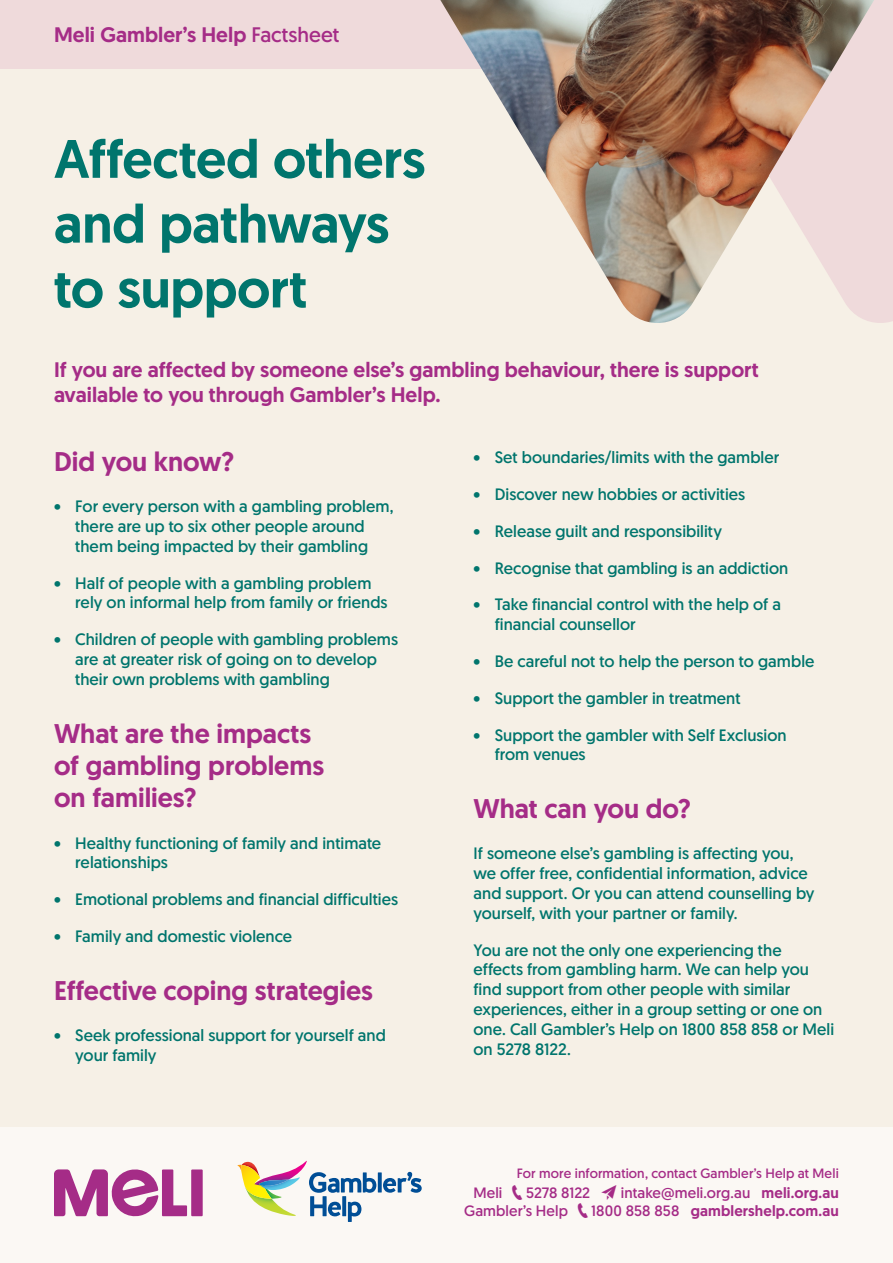
<style>
.page{position:relative;width:893px;height:1263px;background:#f6f0e6}
.page>*{position:absolute;margin:0;border:0;box-sizing:border-box;transform-origin:0 0}
.t1{font:500 54px/64.8px "Geomanist";letter-spacing:-.005em;color:#00756d}
.t2{font:500 27px/32.4px "Geomanist";color:#a52c87}
.t3{font:500 21px/25.2px "Geomanist";color:#a52c87}
.t4{font:16.5px/19.8px "Geomanist";letter-spacing:.005em;color:#00756d}
.t5{font:15px "Geomanist";letter-spacing:.005em;color:#a52c87}
.t6{font:500 15px "Geomanist";letter-spacing:.01em;color:#a52c87}
.t7{font:13.5px "Geomanist";letter-spacing:.01em;color:#a52c87}
.s1{font-weight:400}
.s2{font-weight:500}
</style>
<div class="page">
<div style="left:0;top:1127px;width:893px;height:136px;background:#fbf8f4"></div>
<svg style="left:54px;top:1169px;width:133px;height:47px"></svg>
<div style="left:191px;top:1169px;width:12px;height:47px;background:#a52c87"></div>
<svg style="left:378px;top:1172px;width:4px;height:20px"></svg>
<svg style="left:383px;top:1172px;width:39px;height:21px"></svg>
<svg style="left:237px;top:1161px;width:139px;height:61px"></svg>
<div style="left:0;top:0;width:893px;height:68px;background:#efdadb"></div>
<div style="left:874px;top:68px;width:19px;height:255px;background:#efdadb"></div>
<img style="left:440px;top:0;width:434px;height:323px">
<p class="t3" style="left:54px;top:22px;width:287px">Meli Gambler’s Help <span class="s1">Factsheet</span></p>
<h1 class="t1" style="left:54px;top:126px;width:373px">Affected others and pathways to support</h1>
<p class="t3" style="left:54px;top:357px;width:706px">If you are affected by someone else’s gambling behaviour, there is support available to you through Gambler’s Help.</p>
<h2 class="t2" style="left:54px;top:445px;width:182px">Did you know?</h2>
<p class="t4" style="left:54px;top:496px;width:341px;text-align:center">• For every person with a gambling problem, there are up to six other people around<br>them being impacted by their gambling</p>
<p class="t4" style="left:75px;top:572px;width:314px;text-indent:-21px">• Half of people with a gambling problem rely on informal help from family or friends</p>
<p class="t4" style="left:75px;top:629px;width:324px;text-indent:-21px">• Children of people with gambling problems are at greater risk of going on to develop their own problems with gambling</p>
<h2 class="t2" style="left:54px;top:717px;width:272px">What are the impacts of gambling problems on families?</h2>
<p class="t4" style="left:75px;top:832px;width:307px;text-indent:-21px">• Healthy functioning of family and intimate relationships</p>
<p class="t4" style="left:54px;top:889px;width:346px">• Emotional problems and financial difficulties</p>
<p class="t4" style="left:54px;top:926px;width:240px">• Family and domestic violence</p>
<h2 class="t2" style="left:54px;top:974px;width:320px">Effective coping strategies</h2>
<p class="t4" style="left:75px;top:1025px;width:312px;text-indent:-21px">• Seek professional support for yourself and your family</p>
<p class="t4" style="left:473px;top:447px;width:307px">• Set boundaries/limits with the gambler</p>
<p class="t4" style="left:473px;top:484px;width:273px">• Discover new hobbies or activities</p>
<p class="t4" style="left:473px;top:521px;width:250px">• Release guilt and responsibility</p>
<p class="t4" style="left:473px;top:558px;width:316px">• Recognise that gambling is an addiction</p>
<p class="t4" style="left:495px;top:594px;width:288px;text-indent:-21px">• Take financial control with the help of a financial counsellor</p>
<p class="t4" style="left:473px;top:651px;width:342px">• Be careful not to help the person to gamble</p>
<p class="t4" style="left:473px;top:688px;width:269px">• Support the gambler in treatment</p>
<p class="t4" style="left:495px;top:725px;width:293px;text-indent:-21px">• Support the gambler with Self Exclusion from venues</p>
<h2 class="t2" style="left:473px;top:792px;width:219px">What can you do?</h2>
<p class="t4" style="left:473px;top:843px;width:342px">If someone else’s gambling is affecting you, we offer free, confidential information, advice and support. Or you can attend counselling by yourself, with your partner or family.</p>
<p class="t4" style="left:473px;top:940px;width:362px">You are not the only one experiencing the effects from gambling harm. We can help you find support from other people with similar experiences, either in a group setting or one on one. Call Gambler’s Help on 1800 858 858 or Meli on 5278 8122.</p>
<p class="t7" style="left:517px;top:1164px;width:324px">For more information, contact Gambler’s Help at Meli</p>
<p class="t5" style="left:473px;top:1183px;width:30px">Meli</p>
<p class="t5" style="left:526px;top:1183px;width:65px">5278 8122</p>
<p class="t5" style="left:621px;top:1183px;width:219px">intake@meli.org.au <span class="s2">meli.org.au</span></p>
<p class="t5" style="left:464px;top:1201px;width:105px">Gambler’s Help</p>
<p class="t6" style="left:591px;top:1201px;width:249px"><span class="s1">1800 858 858</span> gamblershelp.com.au</p>
</div>
